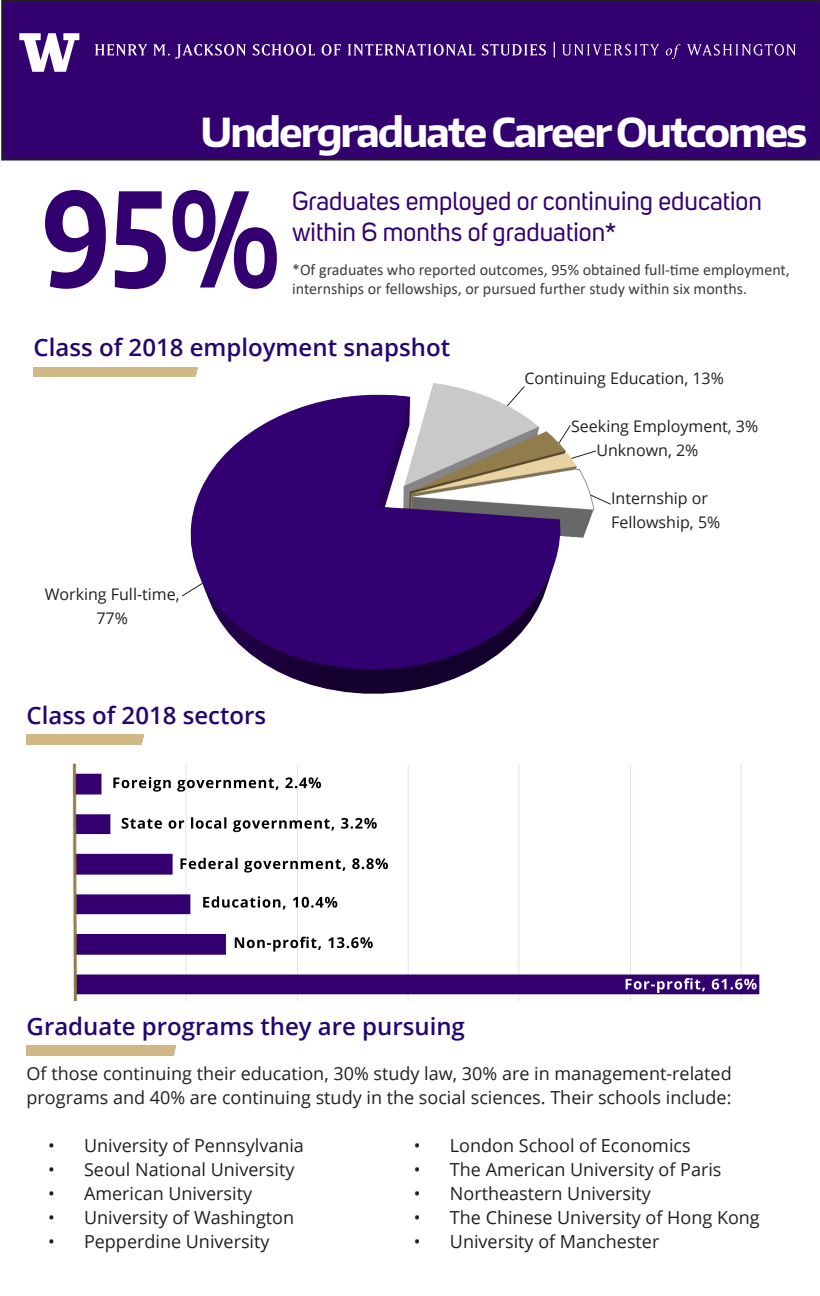
<style>
.page{position:relative;width:820px;height:1296px;background:#fff}
.page>*{position:absolute;margin:0;border:0;box-sizing:border-box;transform-origin:0 0}
.t1{font:700 130px "Encode Sans Normal";color:#33006f;scale:.78 1}
.body{font:700 40px "Encode Sans Normal";letter-spacing:-.05em;color:#fff}
.t2{font:26px/31.2px "Uni Sans";color:#33006f}
.subhead{font:600 24px "Open Sans";color:#24066f}
.t3{font:18px/24px "Open Sans";color:#231f20}
.t4{font:16px/19.2px "Calibri";color:#3c3c3d}
.t5{font:16px/24px "Open Sans";color:#231f20}
</style>
<div class="page">
<div style="left:1px;top:0;width:819px;height:161px;background:#33006f"></div>
<img style="left:72px;top:763px;width:688px;height:238px">
<svg style="left:554px;top:42px;width:1px;height:15px"></svg>
<svg style="left:562px;top:44px;width:234px;height:15px"></svg>
<svg style="left:95px;top:44px;width:52px;height:12px"></svg>
<svg style="left:153px;top:44px;width:93px;height:15px"></svg>
<svg style="left:252px;top:44px;width:63px;height:12px"></svg>
<svg style="left:322px;top:44px;width:19px;height:12px"></svg>
<svg style="left:348px;top:44px;width:127px;height:12px"></svg>
<svg style="left:481px;top:44px;width:65px;height:12px"></svg>
<svg style="left:19px;top:33px;width:60px;height:39px"></svg>
<img style="left:34px;top:368px;width:164px;height:8px">
<img style="left:27px;top:1046px;width:149px;height:10px">
<svg style="left:599px;top:498px;width:12px;height:7px"></svg>
<img style="left:182px;top:376px;width:417px;height:318px">
<p class="body" style="left:201px;top:106px;width:608px">Undergraduate Career Outcomes</p>
<p class="t1" style="left:42px;top:154px;width:307px">95%</p>
<p class="t2" style="left:292px;top:186px;width:471px">Graduates employed or continuing education within 6 months of graduation*</p>
<p class="t4" style="left:292px;top:260px;width:499px">*Of graduates who reported outcomes, 95% obtained full-time employment, internships or fellowships, or pursued further study within six months.</p>
<p class="subhead" style="left:34px;top:331px;width:418px">Class of 2018 employment snapshot</p>
<p class="t5" style="left:45px;top:582px;width:137px;text-align:center">Working Full-time,<br>77%</p>
<p class="subhead" style="left:27px;top:698px;width:241px">Class of 2018 sectors</p>
<p class="t5" style="left:524px;top:366px;width:201px">Continuing Education, 13%</p>
<p class="t5" style="left:571px;top:414px;width:189px">Seeking Employment, 3%</p>
<p class="t5" style="left:596px;top:438px;width:104px">Unknown, 2%</p>
<p class="t5" style="left:611px;top:486px;width:111px">Internship or<br>Fellowship, 5%</p>
<p class="subhead" style="left:27px;top:1010px;width:440px">Graduate programs they are pursuing</p>
<p class="t3" style="left:27px;top:1061px;width:707px">Of those continuing their education, 30% study law, 30% are in management-related programs and 40% are continuing study in the social sciences. Their schools include:</p>
<p class="t3" style="left:48px;top:1133px;width:257px">• University of Pennsylvania</p>
<p class="t3" style="left:48px;top:1157px;width:248px">• Seoul National University</p>
<p class="t3" style="left:48px;top:1181px;width:206px">• American University</p>
<p class="t3" style="left:48px;top:1205px;width:248px">• University of Washington</p>
<p class="t3" style="left:48px;top:1229px;width:223px">• Pepperdine University</p>
<p class="t3" style="left:414px;top:1133px;width:278px">• London School of Economics</p>
<p class="t3" style="left:414px;top:1157px;width:309px">• The American University of Paris</p>
<p class="t3" style="left:414px;top:1181px;width:239px">• Northeastern University</p>
<p class="t3" style="left:414px;top:1205px;width:347px">• The Chinese University of Hong Kong</p>
<p class="t3" style="left:414px;top:1229px;width:247px">• University of Manchester</p>
</div>
